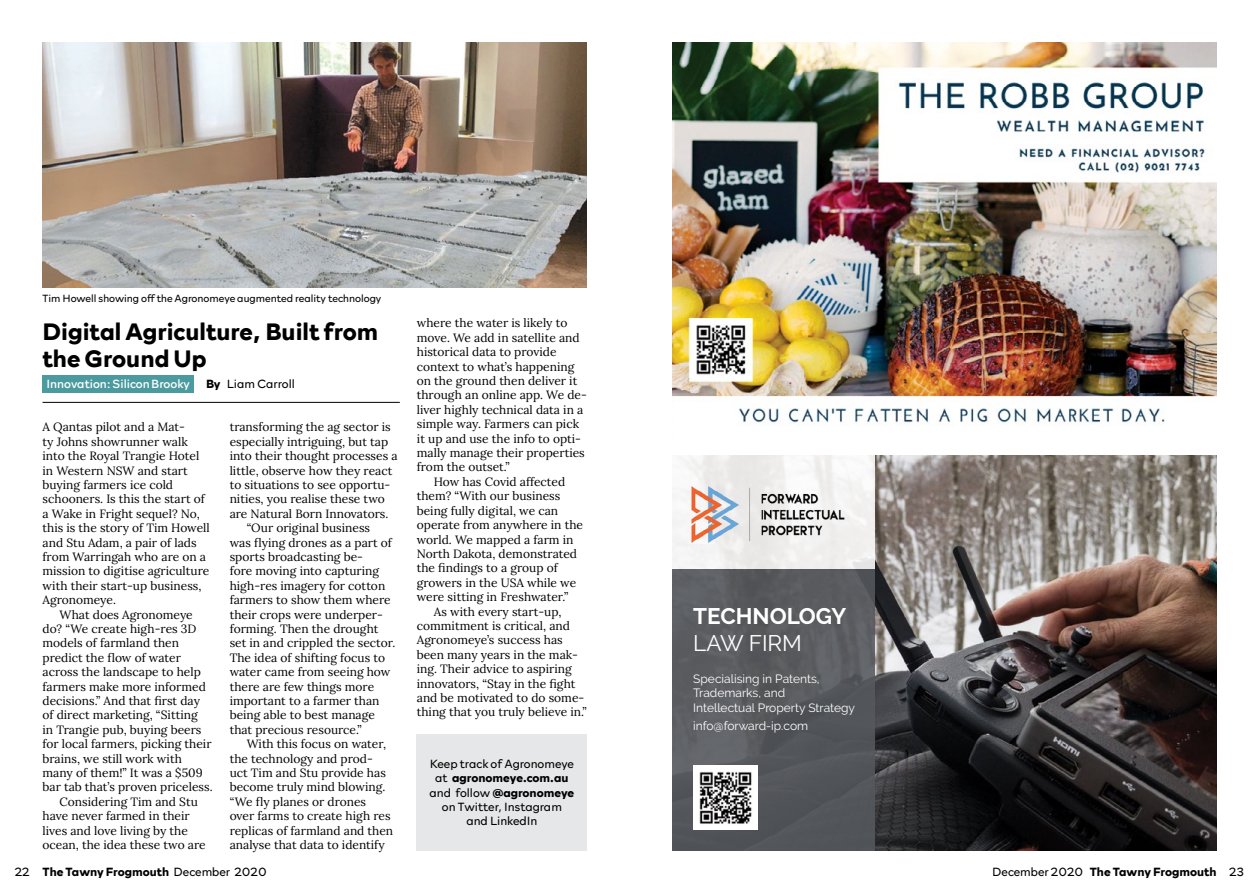
<style>
.page{position:relative;width:1259px;height:893px;background:#fff}
.page>*{position:absolute;margin:0;border:0;box-sizing:border-box;transform-origin:0 0}
.t1{font:700 24px/27px "Rockford Sans";color:#000}
.t2{font:700 22.5px "Raleway";color:#fff}
.t3{font:22.5px "Raleway";color:#fff}
.t4{font:12px/14.4px "Lora";color:#000}
.t5{font:300 12px/14.4px "Rockford Sans";color:#000;text-align:center}
.t6{font:12px/14.4px "Raleway";color:#fff}
.t7{font:700 12px "Rockford Sans";color:#000}
.t8{font:12px "Rockford Sans";color:#fff}
.t9{font:300 10.5px "Rockford Sans";color:#000}
.s1{font-weight:700}
.s2{font-weight:300}
</style>
<div class="page">
<div style="left:417px;top:734px;width:170px;height:116px;background:#e6e7e8"></div>
<img style="left:43px;top:43px;width:544px;height:244px">
<hr style="left:43px;top:402px;width:357px;height:1px;background:#000">
<div style="left:42px;top:375px;width:152px;height:17px;background:#4b9a9f"></div>
<img style="left:672px;top:43px;width:544px;height:383px">
<img style="left:874px;top:455px;width:342px;height:395px">
<div style="left:672px;top:569px;width:202px;height:281px;background:#55585d"></div>
<div style="left:672px;top:455px;width:202px;height:114px;background:#f2f1f0"></div>
<img style="left:693px;top:765px;width:64px;height:64px">
<img style="left:685px;top:482px;width:160px;height:66px">
<p class="t9" style="left:43px;top:290px;width:340px">Tim Howell showing off the Agronomeye augmented reality technology</p>
<h1 class="t1" style="left:43px;top:316px;width:337px">Digital Agriculture, Built from the Ground Up</h1>
<p class="t8" style="left:47px;top:375px;width:145px">Innovation: Silicon Brooky</p>
<p class="t5" style="left:206px;top:376px;width:90px"><span class="s1">By</span> Liam Carroll</p>
<p class="t4" style="left:43px;top:419px;width:169px">A Qantas pilot and a Mat-<br>ty Johns showrunner walk into the Royal Trangie Hotel in Western NSW and start buying farmers ice cold schooners. Is this the start of a Wake in Fright sequel? No, this is the story of Tim Howell and Stu Adam, a pair of lads from Warringah who are on a mission to digitise agriculture with their start-up business,<br>Agronomeye.</p>
<p class="t4" style="left:60px;top:606px;width:135px">What does Agronomeye</p>
<p class="t4" style="left:43px;top:621px;width:155px">do? “We create high-res 3D</p>
<p class="t4" style="left:43px;top:635px;width:138px">models of farmland then</p>
<p class="t4" style="left:43px;top:649px;width:140px">predict the flow of water</p>
<p class="t4" style="left:43px;top:664px;width:160px">across the landscape to help</p>
<p class="t4" style="left:43px;top:678px;width:165px">farmers make more informed</p>
<p class="t4" style="left:43px;top:693px;width:159px">decisions.” And that first day</p>
<p class="t4" style="left:43px;top:707px;width:157px">of direct marketing, “Sitting</p>
<p class="t4" style="left:43px;top:721px;width:160px">in Trangie pub, buying beers</p>
<p class="t4" style="left:43px;top:736px;width:170px">for local farmers, picking their</p>
<p class="t4" style="left:43px;top:750px;width:141px">brains, we still work with</p>
<p class="t4" style="left:43px;top:765px;width:162px">many of them!” It was a $509</p>
<p class="t4" style="left:43px;top:779px;width:172px">bar tab that’s proven priceless.</p>
<p class="t4" style="left:60px;top:793px;width:140px">Considering Tim and Stu</p>
<p class="t4" style="left:43px;top:808px;width:149px">have never farmed in their</p>
<p class="t4" style="left:43px;top:822px;width:147px">lives and love living by the</p>
<p class="t4" style="left:43px;top:837px;width:165px">ocean, the idea these two are</p>
<p class="t4" style="left:230px;top:419px;width:162px">transforming the ag sector is</p>
<p class="t4" style="left:230px;top:433px;width:160px">especially intriguing, but tap</p>
<p class="t4" style="left:230px;top:448px;width:169px">into their thought processes a</p>
<p class="t4" style="left:230px;top:462px;width:164px">little, observe how they react</p>
<p class="t4" style="left:230px;top:477px;width:162px">to situations to see opportu-</p>
<p class="t4" style="left:230px;top:491px;width:157px">nities, you realise these two</p>
<p class="t4" style="left:230px;top:505px;width:160px">are Natural Born Innovators.</p>
<p class="t4" style="left:247px;top:520px;width:125px">“Our original business</p>
<p class="t4" style="left:230px;top:534px;width:164px">was flying drones as a part of</p>
<p class="t4" style="left:230px;top:549px;width:135px">sports broadcasting be-</p>
<p class="t4" style="left:230px;top:563px;width:151px">fore moving into capturing</p>
<p class="t4" style="left:230px;top:577px;width:157px">high-res imagery for cotton</p>
<p class="t4" style="left:230px;top:592px;width:162px">farmers to show them where</p>
<p class="t4" style="left:230px;top:606px;width:155px">their crops were underper-</p>
<p class="t4" style="left:230px;top:621px;width:150px">forming. Then the drought</p>
<p class="t4" style="left:230px;top:635px;width:167px">set in and crippled the sector.</p>
<p class="t4" style="left:230px;top:649px;width:157px">The idea of shifting focus to</p>
<p class="t4" style="left:230px;top:664px;width:162px">water came from seeing how</p>
<p class="t4" style="left:230px;top:678px;width:146px">there are few things more</p>
<p class="t4" style="left:230px;top:693px;width:151px">important to a farmer than</p>
<p class="t4" style="left:230px;top:707px;width:147px">being able to best manage</p>
<p class="t4" style="left:230px;top:721px;width:134px">that precious resource.”</p>
<p class="t4" style="left:247px;top:736px;width:141px">With this focus on water,</p>
<p class="t4" style="left:230px;top:750px;width:145px">the technology and prod-</p>
<p class="t4" style="left:230px;top:765px;width:158px">uct Tim and Stu provide has</p>
<p class="t4" style="left:230px;top:779px;width:157px">become truly mind blowing.</p>
<p class="t4" style="left:230px;top:793px;width:138px">“We fly planes or drones</p>
<p class="t4" style="left:230px;top:808px;width:162px">over farms to create high res</p>
<p class="t4" style="left:230px;top:822px;width:165px">replicas of farmland and then</p>
<p class="t4" style="left:230px;top:837px;width:157px">analyse that data to identify</p>
<p class="t4" style="left:417px;top:315px;width:152px">where the water is likely to</p>
<p class="t4" style="left:417px;top:330px;width:164px">move. We add in satellite and</p>
<p class="t4" style="left:417px;top:344px;width:141px">historical data to provide</p>
<p class="t4" style="left:417px;top:358px;width:159px">context to what’s happening</p>
<p class="t4" style="left:417px;top:373px;width:162px">on the ground then deliver it</p>
<p class="t4" style="left:417px;top:387px;width:172px">through an online app. We de-</p>
<p class="t4" style="left:417px;top:402px;width:168px">liver highly technical data in a</p>
<p class="t4" style="left:417px;top:416px;width:164px">simple way. Farmers can pick</p>
<p class="t4" style="left:417px;top:430px;width:166px">it up and use the info to opti-</p>
<p class="t4" style="left:417px;top:445px;width:169px">mally manage their properties</p>
<p class="t4" style="left:417px;top:459px;width:94px">from the outset.”</p>
<p class="t4" style="left:434px;top:474px;width:133px">How has Covid affected</p>
<p class="t4" style="left:417px;top:488px;width:145px">them? “With our business</p>
<p class="t4" style="left:417px;top:502px;width:143px">being fully digital, we can</p>
<p class="t4" style="left:417px;top:517px;width:168px">operate from anywhere in the</p>
<p class="t4" style="left:417px;top:531px;width:158px">world. We mapped a farm in</p>
<p class="t4" style="left:417px;top:546px;width:162px">North Dakota, demonstrated</p>
<p class="t4" style="left:417px;top:560px;width:142px">the findings to a group of</p>
<p class="t4" style="left:417px;top:574px;width:161px">growers in the USA while we</p>
<p class="t4" style="left:417px;top:589px;width:153px">were sitting in Freshwater.”</p>
<p class="t4" style="left:434px;top:603px;width:129px">As with every start-up,</p>
<p class="t4" style="left:417px;top:618px;width:155px">commitment is critical, and</p>
<p class="t4" style="left:417px;top:632px;width:147px">Agronomeye’s success has</p>
<p class="t4" style="left:417px;top:646px;width:163px">been many years in the mak-</p>
<p class="t4" style="left:417px;top:661px;width:156px">ing. Their advice to aspiring</p>
<p class="t4" style="left:417px;top:675px;width:160px">innovators, “Stay in the fight</p>
<p class="t4" style="left:417px;top:690px;width:169px">and be motivated to do some-</p>
<p class="t4" style="left:417px;top:704px;width:171px">thing that you truly believe in.”</p>
<p class="t5" style="left:429px;top:755px;width:146px">Keep track of Agronomeye at <span class="s1">agronomeye.com.au </span>and follow <span class="s1">@agronomeye </span>on Twitter, Instagram<br>and LinkedIn</p>
<h2 class="t2" style="left:693px;top:603px;width:155px">TECHNOLOGY</h2>
<h2 class="t3" style="left:693px;top:630px;width:110px">LAW FIRM</h2>
<p class="t6" style="left:693px;top:671px;width:163px">Specialising in Patents,<br>Trademarks, and<br>Intellectual Property Strategy</p>
<p class="t6" style="left:693px;top:719px;width:116px">info@forward-ip.com</p>
<p class="t7" style="left:15px;top:863px;width:253px"><span class="s2">22</span> The Tawny Frogmouth <span class="s2">December 2020</span></p>
<p class="t7" style="left:992px;top:863px;width:253px"><span class="s2">December 2020</span> The Tawny Frogmouth <span class="s2">23</span></p>
</div>
